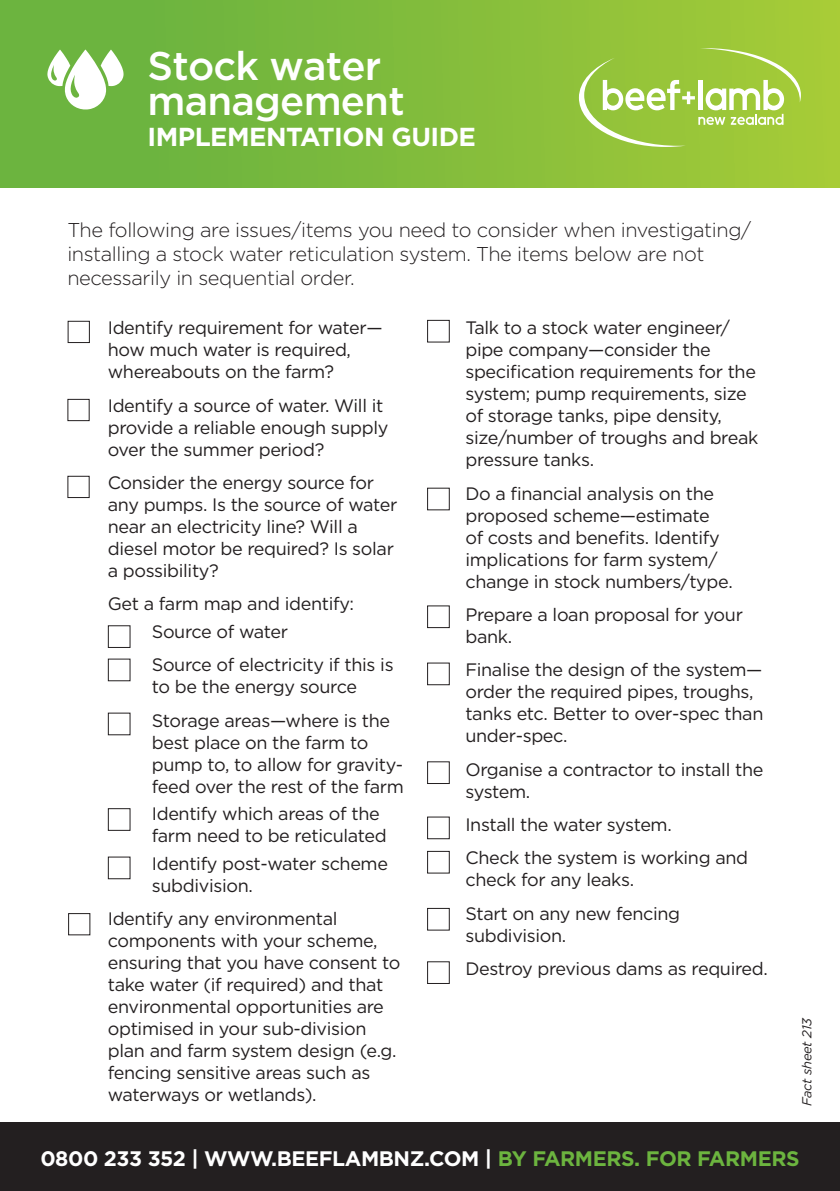
<style>
.page{position:relative;width:840px;height:1191px;background:#fff}
.page>*{position:absolute;margin:0;border:0;box-sizing:border-box;transform-origin:0 0}
.Body{font:500 40px/34.6px "Gotham";letter-spacing:-.02em;color:#fff}
.Body-2{font:700 26px "Gotham";letter-spacing:-.02em;color:#fff}
.body{font:700 21px "Gotham";letter-spacing:-.02em;color:#fff}
.Body-3{font:300 20px/24px "Gotham";letter-spacing:-.02em;color:#231f20}
.Body-4{font:18px/22px "Gotham";letter-spacing:-.02em;color:#231f20}
.Subbullet{font:18px/22px "Gotham";letter-spacing:-.02em;color:#231f20}
.Body-5{font:italic 13px "Gotham";letter-spacing:-.02em;color:#231f20}
.s1{color:#6cb43f}
</style>
<div class="page">
<div style="left:0;top:0;width:839px;height:187px;background:linear-gradient(to right,#63b040,#a4ca37)"></div>
<div style="left:0;top:1123px;width:839px;height:68px;background:#231f20"></div>
<svg style="left:578px;top:48px;width:222px;height:99px"></svg>
<svg style="left:47px;top:49px;width:77px;height:62px"></svg>
<div style="left:68px;top:321px;width:22px;height:22px;border:1px solid #231f20"></div>
<div style="left:427px;top:320px;width:22px;height:22px;border:1px solid #231f20"></div>
<div style="left:67px;top:399px;width:23px;height:22px;border:1px solid #231f20"></div>
<div style="left:427px;top:487px;width:22px;height:23px;border:1px solid #231f20"></div>
<div style="left:427px;top:662px;width:22px;height:23px;border:1px solid #231f20"></div>
<div style="left:427px;top:761px;width:22px;height:23px;border:1px solid #231f20"></div>
<div style="left:427px;top:816px;width:22px;height:23px;border:1px solid #231f20"></div>
<div style="left:427px;top:851px;width:22px;height:22px;border:1px solid #231f20"></div>
<div style="left:427px;top:908px;width:22px;height:22px;border:1px solid #231f20"></div>
<div style="left:427px;top:961px;width:22px;height:23px;border:1px solid #231f20"></div>
<div style="left:67px;top:476px;width:23px;height:22px;border:1px solid #231f20"></div>
<div style="left:427px;top:605px;width:22px;height:23px;border:1px solid #231f20"></div>
<div style="left:108px;top:625px;width:22px;height:23px;border:1px solid #231f20"></div>
<div style="left:108px;top:808px;width:22px;height:23px;border:1px solid #231f20"></div>
<div style="left:108px;top:856px;width:22px;height:23px;border:1px solid #231f20"></div>
<div style="left:68px;top:913px;width:22px;height:22px;border:1px solid #231f20"></div>
<p class="Body" style="left:147px;top:48px;width:258px">Stock water management</p>
<p class="Body-2" style="left:147px;top:120px;width:330px">IMPLEMENTATION GUIDE</p>
<p class="Body-3" style="left:67px;top:217px;width:685px">The following are issues/items you need to consider when investigating/ installing a stock water reticulation system. The items below are not necessarily in sequential order.</p>
<p class="Body-4" style="left:465px;top:316px;width:294px">Talk to a stock water engineer/ pipe company—consider the specification requirements for the system; pump requirements, size of storage tanks, pipe density, size/number of troughs and break pressure tanks.</p>
<p class="Body-4" style="left:465px;top:482px;width:269px">Do a financial analysis on the proposed scheme—estimate<br>of costs and benefits. Identify implications for farm system/ change in stock numbers/type.</p>
<p class="Body-4" style="left:465px;top:603px;width:279px">Prepare a loan proposal for your bank.</p>
<p class="Body-4" style="left:465px;top:658px;width:299px">Finalise the design of the system— order the required pipes, troughs, tanks etc. Better to over-spec than under-spec.</p>
<p class="Body-4" style="left:465px;top:758px;width:299px">Organise a contractor to install the system.</p>
<p class="Body-4" style="left:465px;top:813px;width:208px">Install the water system.</p>
<p class="Body-4" style="left:465px;top:846px;width:284px">Check the system is working and check for any leaks.</p>
<p class="Body-4" style="left:465px;top:902px;width:216px">Start on any new fencing subdivision.</p>
<p class="Body-4" style="left:465px;top:957px;width:304px">Destroy previous dams as required.</p>
<p class="Body-4" style="left:108px;top:316px;width:276px">Identify requirement for water— how much water is required, whereabouts on the farm?</p>
<p class="Body-4" style="left:108px;top:394px;width:282px">Identify a source of water. Will it provide a reliable enough supply over the summer period?</p>
<p class="Body-4" style="left:108px;top:471px;width:291px">Consider the energy source for any pumps. Is the source of water near an electricity line? Will a diesel motor be required? Is solar a possibility?</p>
<p class="Body-4" style="left:108px;top:592px;width:248px">Get a farm map and identify:</p>
<p class="Subbullet" style="left:152px;top:620px;width:138px">Source of water</p>
<p class="Subbullet" style="left:152px;top:653px;width:243px">Source of electricity if this is to be the energy source</p>
<p class="Subbullet" style="left:152px;top:709px;width:253px">Storage areas—where is the best place on the farm to pump to, to allow for gravity&shy;feed over the rest of the farm</p>
<p class="Subbullet" style="left:152px;top:802px;width:236px">Identify which areas of the farm need to be reticulated</p>
<p class="Subbullet" style="left:152px;top:852px;width:237px">Identify post-water scheme subdivision.</p>
<p class="Body-4" style="left:108px;top:907px;width:294px">Identify any environmental components with your scheme, ensuring that you have consent to take water (if required) and that environmental opportunities are optimised in your sub-division plan and farm system design (e.g. fencing sensitive areas such as waterways or wetlands).</p>
<p class="Body-5" style="left:798px;top:1105px;width:90px;rotate:-90deg">Fact sheet 213</p>
<p class="body" style="left:40px;top:1144px;width:760px">0800 233 352 | WWW.BEEFLAMBNZ.COM | <span class="s1">BY FARMERS. FOR FARMERS</span></p>
</div>
